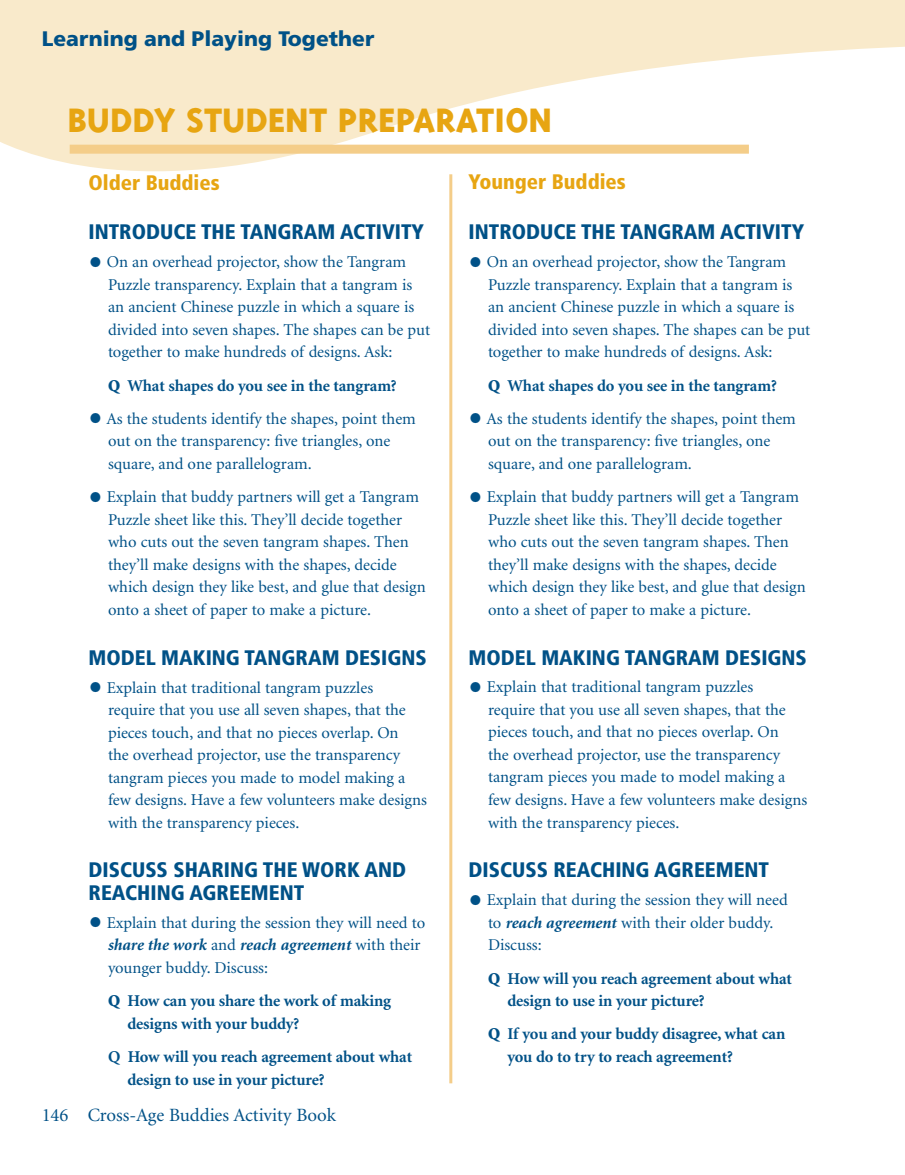
<style>
.page{position:relative;width:905px;height:1175px;background:#fff}
.page>*{position:absolute;margin:0;border:0;box-sizing:border-box;transform-origin:0 0}
.t1{font:800 39px "Triplex";color:#e7a512}
.t2{font:900 condensed 21px/22.5px "Frutiger";color:#005187}
.t3{font:900 21px "Frutiger";color:#005187}
.t4{font:900 condensed 21px "Frutiger";color:#e7a512}
.t5{font:18.75px "Minion";color:#005187}
.t6{font:16.5px/22.5px "Minion";color:#005187}
.t7{font:700 16.5px/22.5px "Minion";letter-spacing:-.01em;color:#005187}
.s1{font-size:48px}
.s2{font-weight:900}
.s3{font-weight:700;font-style:italic}
</style>
<div class="page">
<svg style="left:0;top:0;width:904px;height:256px"></svg>
<svg style="left:904px;top:0;width:1px;height:47px"></svg>
<hr style="left:449px;top:174px;width:3px;height:909px;background:#f4cd89">
<div style="left:70px;top:145px;width:678px;height:9px;background:#f4cd89"></div>
<p class="t3" style="left:42px;top:26px;width:334px">Learning and Playing Together</p>
<h1 class="t1" style="left:68px;top:97px;width:486px">BUDDY STUDENT PREPARATION</h1>
<p class="t4" style="left:88px;top:169px;width:133px">Older Buddies</p>
<p class="t2" style="left:88px;top:221px;width:337px">INTRODUCE THE TANGRAM ACTIVITY</p>
<p class="t6" style="left:108px;top:251px;width:324px;text-indent:-19px"><span class="s1">•</span> On an overhead projector, show the Tangram Puzzle transparency. Explain that a tangram is an ancient Chinese puzzle in which a square is divided into seven shapes. The shapes can be put together to make hundreds of designs. Ask:</p>
<p class="t7" style="left:108px;top:374px;width:290px"><span class="s2">Q</span> What shapes do you see in the tangram?</p>
<p class="t6" style="left:108px;top:408px;width:309px;text-indent:-19px"><span class="s1">•</span> As the students identify the shapes, point them out on the transparency: five triangles, one square, and one parallelogram.</p>
<p class="t6" style="left:108px;top:486px;width:319px;text-indent:-19px"><span class="s1">•</span> Explain that buddy partners will get a Tangram Puzzle sheet like this. They’ll decide together who cuts out the seven tangram shapes. Then they’ll make designs with the shapes, decide which design they like best, and glue that design onto a sheet of paper to make a picture.</p>
<p class="t2" style="left:88px;top:646px;width:340px">MODEL MAKING TANGRAM DESIGNS</p>
<p class="t6" style="left:108px;top:676px;width:320px;text-indent:-19px"><span class="s1">•</span> Explain that traditional tangram puzzles<br>require that you use all seven shapes, that the pieces touch, and that no pieces overlap. On<br>the overhead projector, use the transparency tangram pieces you made to model making a few designs. Have a few volunteers make designs with the transparency pieces.</p>
<p class="t2" style="left:88px;top:858px;width:319px">DISCUSS SHARING THE WORK AND<br>REACHING AGREEMENT</p>
<p class="t6" style="left:108px;top:912px;width:319px;text-indent:-19px"><span class="s1">•</span> Explain that during the session they will need to <span class="s3">share the work</span> and <span class="s3">reach agreement</span> with their younger buddy. Discuss:</p>
<p class="t7" style="left:127px;top:990px;width:265px;text-indent:-19px"><span class="s2">Q</span> How can you share the work of making designs with your buddy?</p>
<p class="t7" style="left:127px;top:1046px;width:286px;text-indent:-19px">Q How will you reach agreement about what design to use in your picture?</p>
<p class="t5" style="left:42px;top:1105px;width:296px">146 Cross-Age Buddies Activity Book</p>
<p class="t4" style="left:468px;top:169px;width:159px">Younger Buddies</p>
<p class="t2" style="left:468px;top:221px;width:337px">INTRODUCE THE TANGRAM ACTIVITY</p>
<p class="t6" style="left:488px;top:251px;width:324px;text-indent:-19px"><span class="s1">•</span> On an overhead projector, show the Tangram Puzzle transparency. Explain that a tangram is an ancient Chinese puzzle in which a square is divided into seven shapes. The shapes can be put together to make hundreds of designs. Ask:</p>
<p class="t7" style="left:488px;top:374px;width:290px"><span class="s2">Q</span> What shapes do you see in the tangram?</p>
<p class="t6" style="left:488px;top:408px;width:309px;text-indent:-19px"><span class="s1">•</span> As the students identify the shapes, point them out on the transparency: five triangles, one square, and one parallelogram.</p>
<p class="t6" style="left:488px;top:486px;width:319px;text-indent:-19px"><span class="s1">•</span> Explain that buddy partners will get a Tangram Puzzle sheet like this. They’ll decide together who cuts out the seven tangram shapes. Then they’ll make designs with the shapes, decide which design they like best, and glue that design onto a sheet of paper to make a picture.</p>
<p class="t2" style="left:468px;top:646px;width:340px">MODEL MAKING TANGRAM DESIGNS</p>
<p class="t6" style="left:488px;top:676px;width:320px;text-indent:-19px"><span class="s1">•</span> Explain that traditional tangram puzzles<br>require that you use all seven shapes, that the pieces touch, and that no pieces overlap. On<br>the overhead projector, use the transparency tangram pieces you made to model making a few designs. Have a few volunteers make designs with the transparency pieces.</p>
<p class="t2" style="left:468px;top:858px;width:302px">DISCUSS REACHING AGREEMENT</p>
<p class="t6" style="left:488px;top:889px;width:301px;text-indent:-19px"><span class="s1">•</span> Explain that during the session they will need to <span class="s3">reach agreement</span> with their older buddy.<br>Discuss:</p>
<p class="t7" style="left:507px;top:967px;width:286px;text-indent:-19px"><span class="s2">Q</span> How will you reach agreement about what design to use in your picture?</p>
<p class="t7" style="left:507px;top:1023px;width:279px;text-indent:-19px"><span class="s2">Q</span> If you and your buddy disagree, what can you do to try to reach agreement?</p>
</div>
